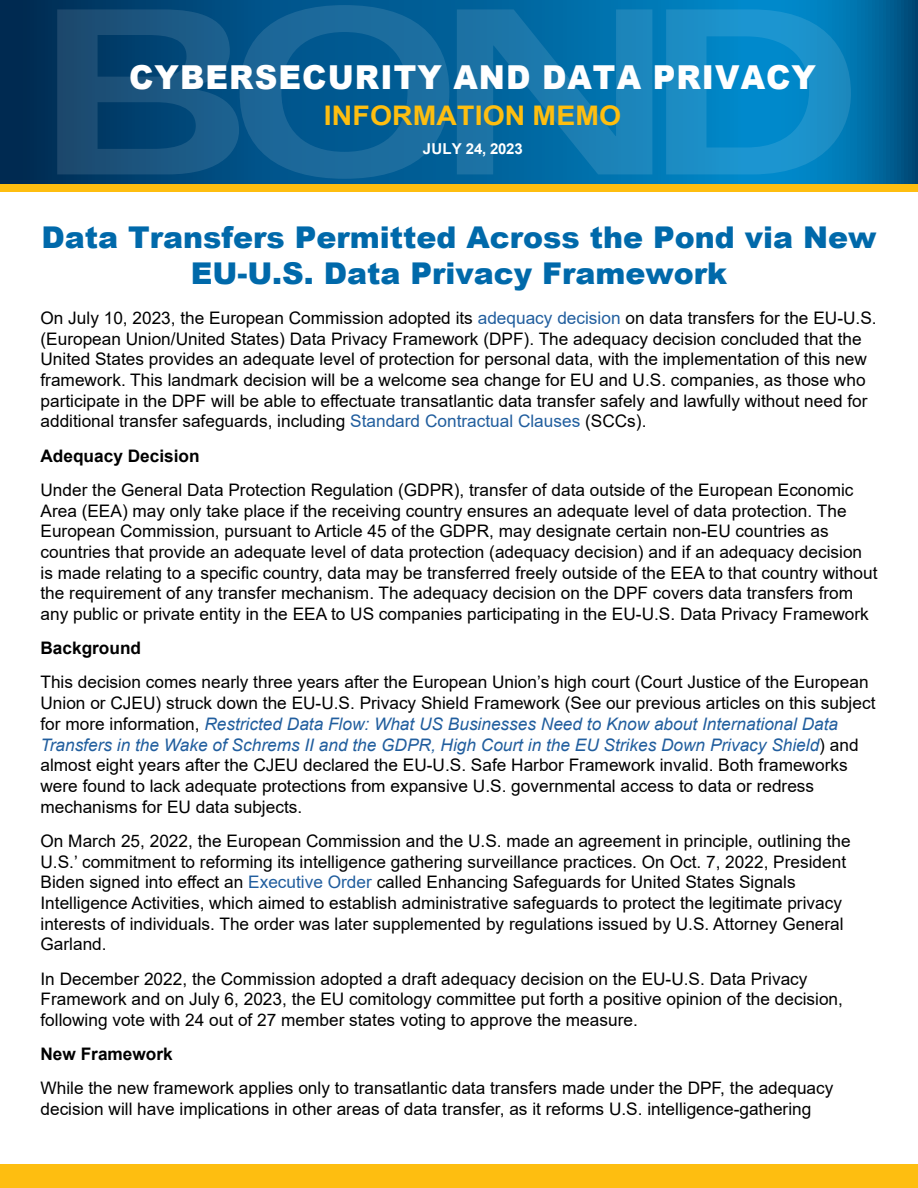
<style>
.page{position:relative;width:918px;height:1188px;background:#fff}
.page>*{position:absolute;margin:0;border:0;box-sizing:border-box;transform-origin:0 0}
.t1{font:900 33px "Arial";letter-spacing:.035em;color:#fff;scale:.95 1}
.t2{font:900 30px/36px "Arial";color:#0069aa;text-align:center}
.t3{font:700 27px "Arial";letter-spacing:.005em;color:#febe10;scale:1.05 1}
.t4{font:17.25px/20.7px "Arial";color:#000}
.t5{font:700 17.25px "Arial";color:#000}
.t6{font:700 15px "Arial";letter-spacing:-.015em;color:#fff}
.s1{color:#215e9e}
.s2{font-style:italic;color:#215e9e}
</style>
<div class="page">
<div style="left:0;top:138px;width:918px;height:54px;background:#febe10"></div>
<svg style="left:0;top:0;width:918px;height:184px;background:#005689"></svg>
<svg style="left:57px;top:5px;width:392px;height:174px;background:#0f5888"></svg>
<svg style="left:457px;top:9px;width:195px;height:165px;background:#1075ab"></svg>
<svg style="left:666px;top:9px;width:185px;height:165px;background:#0f8bc7"></svg>
<div style="left:0;top:1164px;width:918px;height:24px;background:#febe10"></div>
<h1 class="t1" style="left:129px;top:53px;width:725px">CYBERSECURITY AND DATA PRIVACY</h1>
<h3 class="t3" style="left:324px;top:97px;width:285px">INFORMATION MEMO</h3>
<p class="t6" style="left:423px;top:138px;width:102px">JULY 24, 2023</p>
<h2 class="t2" style="left:42px;top:218px;width:836px">Data Transfers Permitted Across the Pond via New<br>EU-U.S. Data Privacy Framework</h2>
<p class="t4" style="left:40px;top:307px;width:838px">On July 10, 2023, the European Commission adopted its <span class="s1">adequacy decision</span> on data transfers for the EU-U.S. (European Union/United States) Data Privacy Framework (DPF). The adequacy decision concluded that the United States provides an adequate level of protection for personal data, with the implementation of this new framework. This landmark decision will be a welcome sea change for EU and U.S. companies, as those who participate in the DPF will be able to effectuate transatlantic data transfer safely and lawfully without need for additional transfer safeguards, including <span class="s1">Standard Contractual Clauses</span> (SCCs).</p>
<p class="t5" style="left:41px;top:443px;width:161px">Adequacy Decision</p>
<p class="t4" style="left:41px;top:479px;width:838px">Under the General Data Protection Regulation (GDPR), transfer of data outside of the European Economic Area (EEA) may only take place if the receiving country ensures an adequate level of data protection. The European Commission, pursuant to Article 45 of the GDPR, may designate certain non-EU countries as countries that provide an adequate level of data protection (adequacy decision) and if an adequacy decision is made relating to a specific country, data may be transferred freely outside of the EEA to that country without the requirement of any transfer mechanism. The adequacy decision on the DPF covers data transfers from any public or private entity in the EEA to US companies participating in the EU-U.S. Data Privacy Framework</p>
<p class="t5" style="left:41px;top:636px;width:102px">Background</p>
<p class="t4" style="left:41px;top:672px;width:836px">This decision comes nearly three years after the European Union’s high court (Court Justice of the European Union or CJEU) struck down the EU-U.S. Privacy Shield Framework (See our previous articles on this subject for more information, <span class="s2">Restricted Data Flow: What US Businesses Need to Know about International Data Transfers in the Wake of Schrems II and the GDPR, High Court in the EU Strikes Down Privacy Shield</span>) and almost eight years after the CJEU declared the EU-U.S. Safe Harbor Framework invalid. Both frameworks were found to lack adequate protections from expansive U.S. governmental access to data or redress mechanisms for EU data subjects.</p>
<p class="t4" style="left:41px;top:830px;width:812px">On March 25, 2022, the European Commission and the U.S. made an agreement in principle, outlining the U.S.’ commitment to reforming its intelligence gathering surveillance practices. On Oct. 7, 2022, President Biden signed into effect an <span class="s1">Executive Order</span> called Enhancing Safeguards for United States Signals Intelligence Activities, which aimed to establish administrative safeguards to protect the legitimate privacy interests of individuals. The order was later supplemented by regulations issued by U.S. Attorney General Garland.</p>
<p class="t4" style="left:41px;top:968px;width:804px">In December 2022, the Commission adopted a draft adequacy decision on the EU-U.S. Data Privacy<br>Framework and on July 6, 2023, the EU comitology committee put forth a positive opinion of the decision, following vote with 24 out of 27 member states voting to approve the measure.</p>
<p class="t5" style="left:41px;top:1042px;width:134px">New Framework</p>
<p class="t4" style="left:41px;top:1078px;width:794px">While the new framework applies only to transatlantic data transfers made under the DPF, the adequacy decision will have implications in other areas of data transfer, as it reforms U.S. intelligence-gathering</p>
</div>
